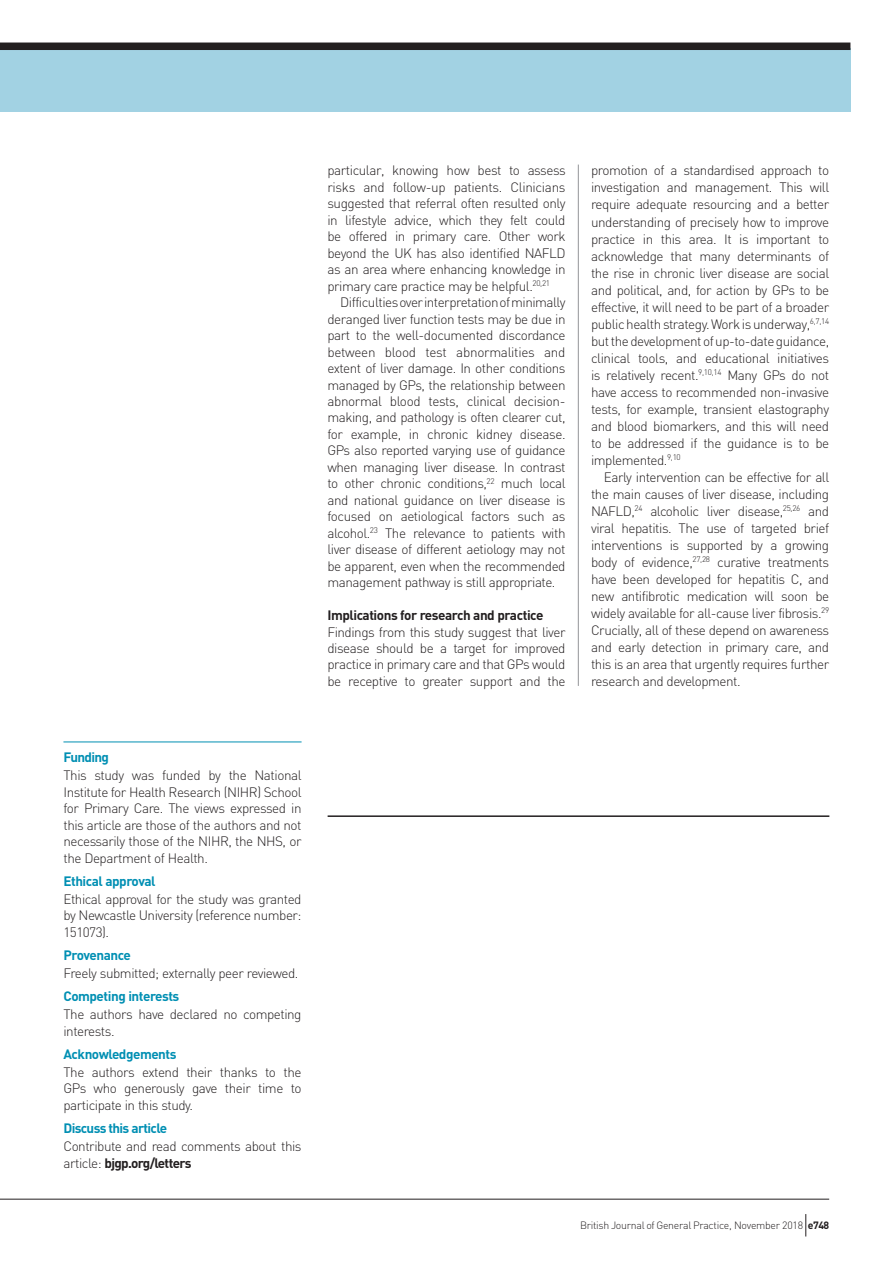
<style>
.page{position:relative;width:893px;height:1263px;background:#fff}
.page>*{position:absolute;margin:0;border:0;box-sizing:border-box;transform-origin:0 0}
.t1{font:300 13.5px/16.5px "DIN";letter-spacing:-.035em;color:#231f20;text-align:justify}
.t2{font:700 13.5px "DIN";letter-spacing:-.035em;color:#008fb3}
.t3{font:700 13.5px "DIN";letter-spacing:-.035em;color:#231f20}
.t4{font:300 10.5px "DIN";letter-spacing:-.025em;color:#231f20}
.s1{font-weight:700}
</style>
<div class="page">
<div style="left:0;top:48px;width:850px;height:64px;background:#a2d2e3"></div>
<div style="left:0;top:43px;width:850px;height:7px;background:#231f20"></div>
<hr style="left:578px;top:165px;width:1px;height:521px;background:#939598">
<hr style="left:63px;top:741px;width:239px;height:1px;background:#008fb3">
<hr style="left:328px;top:815px;width:501px;height:2px;background:#231f20">
<hr style="left:0;top:1199px;width:829px;height:1px;background:#231f20">
<svg style="left:805px;top:1214px;width:1px;height:22px"></svg>
<p class="t2" style="left:63px;top:748px;width:47px">Funding</p>
<p class="t1" style="left:63px;top:767px;width:240px">This study was funded by the National Institute for Health Research (NIHR) School for Primary Care. The views expressed in this article are those of the authors and not necessarily those of the NIHR, the NHS, or the Department of Health.</p>
<p class="t2" style="left:63px;top:872px;width:94px">Ethical approval</p>
<p class="t1" style="left:63px;top:890px;width:240px">Ethical approval for the study was granted by Newcastle University (reference number:<br>151073).</p>
<p class="t2" style="left:63px;top:946px;width:69px">Provenance</p>
<p class="t1" style="left:63px;top:965px;width:237px">Freely submitted; externally peer reviewed.</p>
<p class="t2" style="left:63px;top:988px;width:117px">Competing interests</p>
<p class="t1" style="left:63px;top:1006px;width:240px">The authors have declared no competing interests.</p>
<p class="t2" style="left:63px;top:1045px;width:115px">Acknowledgements</p>
<p class="t1" style="left:63px;top:1064px;width:240px">The authors extend their thanks to the GPs who generously gave their time to participate in this study.</p>
<p class="t2" style="left:63px;top:1119px;width:105px">Discuss this article</p>
<p class="t1" style="left:63px;top:1138px;width:240px">Contribute and read comments about this article: <span class="s1">bjgp.org/letters</span></p>
<p class="t1" style="left:327px;top:162px;width:240px">particular, knowing how best to assess risks and follow-up patients. Clinicians suggested that referral often resulted only in lifestyle advice, which they felt could be offered in primary care. Other work beyond the UK has also identified NAFLD as an area where enhancing knowledge in primary care practice may be helpful.<sup>20,21</sup></p>
<p class="t1" style="left:327px;top:294px;width:240px;text-indent:13px">Difficulties over interpretation of minimally deranged liver function tests may be due in part to the well-documented discordance between blood test abnormalities and extent of liver damage. In other conditions managed by GPs, the relationship between abnormal blood tests, clinical decision&shy;making, and pathology is often clearer cut, for example, in chronic kidney disease.<br>GPs also reported varying use of guidance when managing liver disease. In contrast to other chronic conditions,<sup>22</sup> much local and national guidance on liver disease is focused on aetiological factors such as alcohol.<sup>23</sup> The relevance to patients with liver disease of different aetiology may not be apparent, even when the recommended management pathway is still appropriate.</p>
<p class="t3" style="left:327px;top:606px;width:217px">Implications for research and practice</p>
<p class="t1" style="left:327px;top:623px;width:240px">Findings from this study suggest that liver disease should be a target for improved practice in primary care and that GPs would be receptive to greater support and the</p>
<p class="t1" style="left:591px;top:162px;width:240px;line-height:17px">promotion of a standardised approach to investigation and management. This will require adequate resourcing and a better understanding of precisely how to improve practice in this area. It is important to acknowledge that many determinants of the rise in chronic liver disease are social and political, and, for action by GPs to be effective, it will need to be part of a broader public health strategy. Work is underway,<sup>6,7,14 </sup>but the development of up-to-date guidance, clinical tools, and educational initiatives is relatively recent.<sup>9,10,14</sup> Many GPs do not have access to recommended non-invasive tests, for example, transient elastography and blood biomarkers, and this will need to be addressed if the guidance is to be implemented.<sup>9,10</sup></p>
<p class="t1" style="left:591px;top:468px;width:240px;line-height:17px;text-indent:13px">Early intervention can be effective for all the main causes of liver disease, including NAFLD,<sup>24</sup> alcoholic liver disease,<sup>25,26</sup> and viral hepatitis. The use of targeted brief interventions is supported by a growing body of evidence,<sup>27,28</sup> curative treatments have been developed for hepatitis C, and new antifibrotic medication will soon be widely available for all-cause liver fibrosis.<sup>29<br></sup>Crucially, all of these depend on awareness and early detection in primary care, and this is an area that urgently requires further research and development.</p>
<p class="t4" style="left:580px;top:1218px;width:251px">British Journal of General Practice, November 2018 <span class="s1">e748</span></p>
</div>
